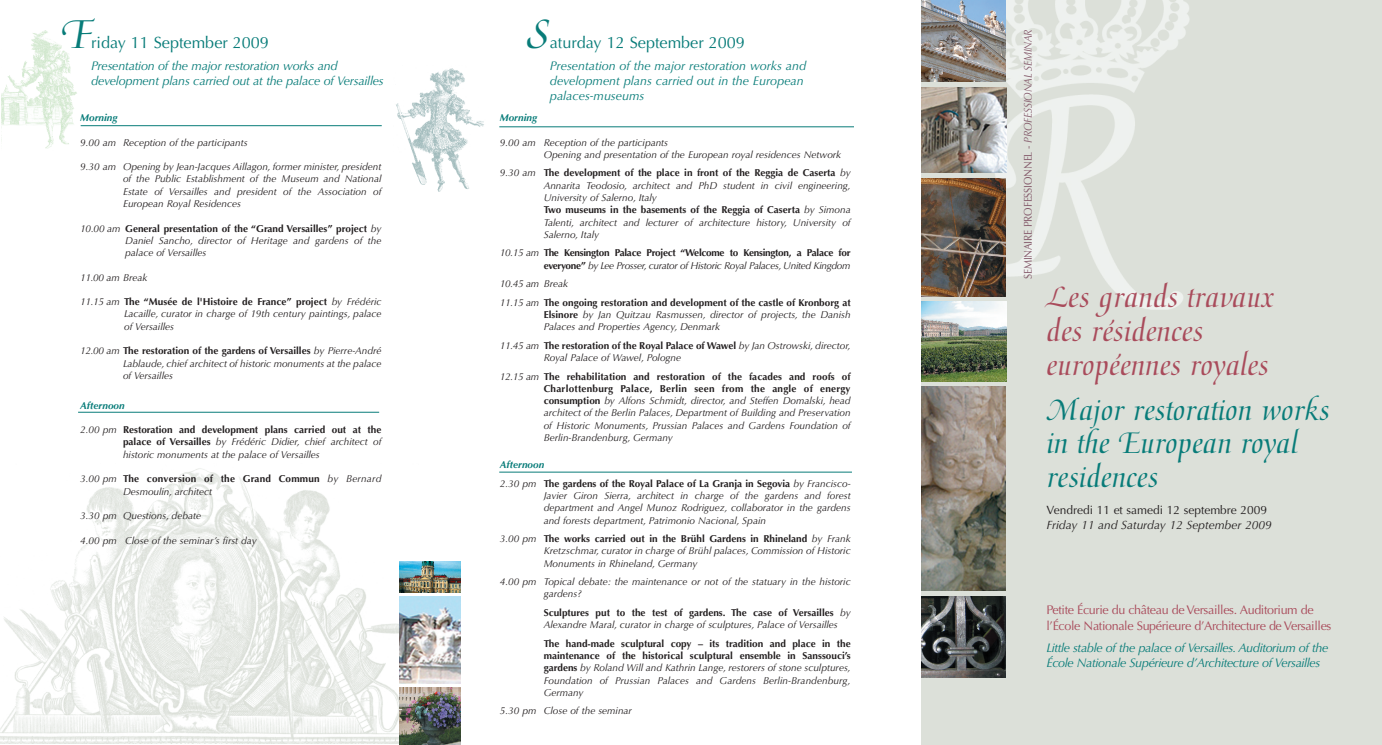
<style>
.page{position:relative;width:1382px;height:745px;background:#fff}
.page>*{position:absolute;margin:0;border:0;box-sizing:border-box;transform-origin:0 0}
.t1{font:44.62px "Medici Script";color:#087c79}
.t2{font:32.5px/33.4px "Medici Script";color:#087c79}
.t3{font:32.5px/34px "Medici Script";color:#a94b5b}
.t4{font:16.25px "Optima";color:#087c79}
.t5{font:italic 12.5px/15.4px "Optima";letter-spacing:-.015em;color:#087c79}
.t6{font:12.5px/15.4px "Optima";letter-spacing:-.03em;color:#a94b5b}
.t7{font:italic 12px "Optima";color:#231f20}
.t8{font:12px "Optima";color:#231f20}
.t9{font:11.25px "Optima";letter-spacing:-.015em;color:#825768;scale:.9 1}
.t10{font:italic 10px/12.2px "Optima";color:#231f20;text-align:justify}
.t11{font:700 10px/18.5px "Optima";color:#231f20}
.t12{font:700 10px/12.2px "Optima";letter-spacing:-.03em;color:#231f20;text-align:right}
.t13{font:italic 700 10px "Optima";color:#087c79}
.s1{font-weight:700;font-style:normal}
.s2{font-weight:400;font-style:italic}
.s3{font-style:italic;color:#087c79}
.s4{font-style:italic}
</style>
<div class="page">
<img style="left:396px;top:68px;width:88px;height:124px">
<img style="left:0;top:468px;width:432px;height:275px">
<img style="left:1px;top:30px;width:82px;height:119px">
<hr style="left:81px;top:125px;width:301px;height:1px;background:#087c79">
<hr style="left:499px;top:126px;width:355px;height:1px;background:#087c79">
<hr style="left:499px;top:471px;width:353px;height:1px;background:#087c79">
<hr style="left:78px;top:411px;width:301px;height:1px;background:#087c79">
<div style="left:921px;top:0;width:461px;height:744px;background:#dce0d9"></div>
<img style="left:949px;top:0;width:241px;height:327px">
<img style="left:921px;top:87px;width:85px;height:85px">
<img style="left:921px;top:0;width:85px;height:82px">
<img style="left:921px;top:179px;width:85px;height:117px">
<img style="left:921px;top:386px;width:85px;height:204px">
<img style="left:921px;top:596px;width:85px;height:80px">
<img style="left:921px;top:301px;width:85px;height:80px">
<img style="left:399px;top:560px;width:62px;height:31px">
<img style="left:399px;top:596px;width:61px;height:87px">
<img style="left:399px;top:686px;width:62px;height:58px">
<h1 class="t1" style="left:63px;top:14px;width:31px">F</h1>
<h1 class="t1" style="left:527px;top:14px;width:24px">S</h1>
<h3 class="t4" style="left:91px;top:36px;width:179px">riday 11 September 2009</h3>
<p class="t5" style="left:91px;top:59px;width:294px">Presentation of the major restoration works and development plans carried out at the palace of Versailles</p>
<h3 class="t4" style="left:550px;top:36px;width:197px">aturday 12 September 2009</h3>
<p class="t5" style="left:550px;top:59px;width:258px">Presentation of the major restoration works and development plans carried out in the European palaces-museums</p>
<p class="t13" style="left:80px;top:113px;width:39px">Morning</p>
<p class="t10" style="left:80px;top:137px;width:169px">9.00 am Reception of the participants</p>
<p class="t10" style="left:123px;top:161px;width:260px;text-indent:-43px">9.30 am Opening by Jean-Jacques Aillagon, former minister, president of the Public Establishment of the Museum and National Estate of Versailles and president of the Association of European Royal Residences</p>
<p class="t10" style="left:125px;top:223px;width:258px;text-indent:-45px">10.00 am <span class="s1">General presentation of the “Grand Versailles” project</span> by Daniel Sancho, director of Heritage and gardens of the palace of Versailles</p>
<p class="t10" style="left:80px;top:272px;width:69px">11.00 am Break</p>
<p class="t10" style="left:124px;top:296px;width:259px;text-indent:-44px">11.15 am <span class="s1">The “Musée de l'Histoire de France” project</span> by Frédéric Lacaille, curator in charge of 19th century paintings, palace of Versailles</p>
<p class="t10" style="left:123px;top:345px;width:260px;text-indent:-43px">12.00 am <span class="s1">The restoration of the gardens of Versailles</span> by Pierre-André Lablaude, chief architect of historic monuments at the palace of Versailles</p>
<p class="t13" style="left:80px;top:401px;width:46px">Afternoon</p>
<p class="t10" style="left:123px;top:424px;width:260px;text-indent:-43px">2.00 pm <span class="s1">Restoration and development plans carried out at the palace of Versailles</span> by Frédéric Didier, chief architect of historic monuments at the palace of Versailles</p>
<p class="t10" style="left:123px;top:473px;width:260px;text-indent:-43px">3.00 pm <span class="s1">The conversion of the Grand Commun</span> by Bernard<br>Desmoulin, architect</p>
<p class="t10" style="left:80px;top:510px;width:122px">3.30 pm Questions, debate</p>
<p class="t10" style="left:80px;top:534px;width:178px">4.00 pm Close of the seminar’s first day</p>
<p class="t13" style="left:500px;top:113px;width:39px">Morning</p>
<p class="t10" style="left:544px;top:137px;width:299px;text-indent:-44px">9.00 am Reception of the participants<br>Opening and presentation of the European royal residences Network</p>
<p class="t10" style="left:544px;top:168px;width:308px;text-align:left;text-indent:-44px">9.30 am <span class="s1">The development of the place in front of the Reggia de Caserta</span> by Annarita Teodosio, architect and PhD student in civil engineering, University of Salerno, Italy<br><span class="s1">Two museums in the basements of the Reggia of Caserta</span> by Simona Talenti, architect and lecturer of architecture history, University of Salerno, Italy</p>
<p class="t12" style="left:500px;top:247px;width:352px"><span class="s2">10.15 am</span> The Kensington Palace Project “Welcome to Kensington, a Palace for everyone” <span class="s2">by Lee Prosser, curator of Historic Royal Palaces, United Kingdom</span></p>
<p class="t11" style="left:500px;top:275px;width:352px"><span class="s2">10.45 am Break<br>11.15 am</span> The ongoing restoration and development of the castle of Kronborg at</p>
<p class="t10" style="left:544px;top:309px;width:308px"><span class="s1">Elsinore</span> by Jan Quitzau Rasmussen, director of projects, the Danish<br>Palaces and Properties Agency, Denmark</p>
<p class="t10" style="left:544px;top:340px;width:308px;text-indent:-44px">11.45 am <span class="s1">The restoration of the Royal Palace of Wawel</span> by Jan Ostrowski, director,<br>Royal Palace of Wawel, Pologne</p>
<p class="t10" style="left:544px;top:371px;width:308px;text-indent:-44px">12.15 am <span class="s1">The rehabilitation and restoration of the facades and roofs of Charlottenburg Palace, Berlin seen from the angle of energy consumption</span> by Alfons Schmidt, director, and Steffen Domalski, head architect of the Berlin Palaces, Department of Building and Preservation of Historic Monuments, Prussian Palaces and Gardens Foundation of Berlin-Brandenburg, Germany</p>
<p class="t11" style="left:500px;top:456px;width:352px"><span class="s3">Afternoon<br></span><span class="s2">2.30 pm</span> The gardens of the Royal Palace of La Granja in Segovia <span class="s2">by Francisco-</span></p>
<p class="t10" style="left:544px;top:490px;width:308px">Javier Giron Sierra, architect in charge of the gardens and forest department and Angel Munoz Rodriguez, collaborator in the gardens and forests department, Patrimonio Nacional, Spain</p>
<p class="t10" style="left:544px;top:533px;width:308px;text-indent:-44px">3.00 pm <span class="s1">The works carried out in the Brühl Gardens in Rhineland</span> by Frank Kretzschmar, curator in charge of Brühl palaces, Commission of Historic Monuments in Rhineland, Germany</p>
<p class="t10" style="left:544px;top:576px;width:308px;text-indent:-44px">4.00 pm Topical debate: the maintenance or not of the statuary in the historic gardens?</p>
<p class="t10" style="left:544px;top:607px;width:308px"><span class="s1">Sculptures put to the test of gardens. The case of Versailles</span> by<br>Alexandre Maral, curator in charge of sculptures, Palace of Versailles</p>
<p class="t10" style="left:544px;top:638px;width:308px"><span class="s1">The hand-made sculptural copy – its tradition and place in the maintenance of the historical sculptural ensemble in Sanssouci’s gardens</span> by Roland Will and Kathrin Lange, restorers of stone sculptures, Foundation of Prussian Palaces and Gardens Berlin-Brandenburg, Germany</p>
<p class="t10" style="left:500px;top:705px;width:134px">5.30 pm Close of the seminar</p>
<p class="t9" style="left:1023px;top:279px;width:279px;rotate:-90deg">SEMINAIRE PROFESSIONNEL - <span class="s4">PROFESSIONAL SEMINAR</span></p>
<h2 class="t3" style="left:1047px;top:283px;width:229px">Les grands travaux des résidences européennes royales</h2>
<h2 class="t2" style="left:1047px;top:395px;width:285px">Major restoration works in the European royal residences</h2>
<p class="t8" style="left:1046px;top:504px;width:222px">Vendredi 11 et samedi 12 septembre 2009</p>
<p class="t7" style="left:1046px;top:519px;width:227px">Friday 11 and Saturday 12 September 2009</p>
<p class="t6" style="left:1046px;top:603px;width:286px">Petite Écurie du château de Versailles. Auditorium de l’École Nationale Supérieure d’Architecture de Versailles</p>
<p class="t5" style="left:1046px;top:641px;width:283px">Little stable of the palace of Versailles. Auditorium of the<br>École Nationale Supérieure d’Architecture of Versailles</p>
</div>
